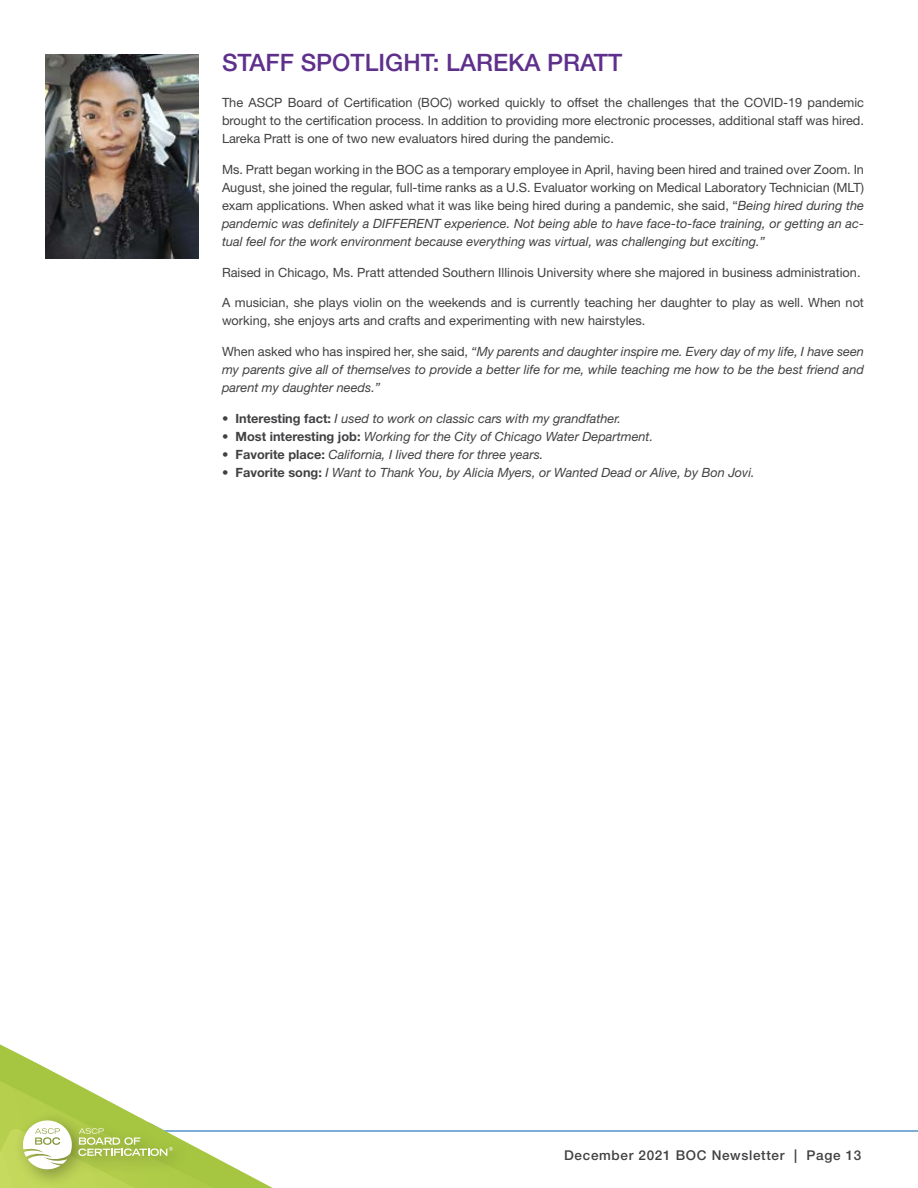
<style>
.page{position:relative;width:918px;height:1188px;background:#fff}
.page>*{position:absolute;margin:0;border:0;box-sizing:border-box;transform-origin:0 0}
.t1{font:500 24px "Helvetica Neue LT Std";color:#5e308c}
.t2{font:500 13.5px "Helvetica Neue LT Std";letter-spacing:.05em;color:#414042}
.t3{font:12.75px/18px "Helvetica Neue LT Std";color:#414042;text-align:justify}
.t4{font:italic 12.75px/18px "Helvetica Neue LT Std";color:#414042;text-align:justify}
.s1{font-style:italic}
.s2{font-style:normal}
.s3{font-weight:700;font-style:normal}
</style>
<div class="page">
<hr style="left:124px;top:1130px;width:794px;height:2px;background:#5294cc">
<svg style="left:0;top:1044px;width:276px;height:144px"></svg>
<img style="left:45px;top:54px;width:153px;height:205px">
<h1 class="t1" style="left:222px;top:48px;width:402px">STAFF SPOTLIGHT: LAREKA PRATT</h1>
<p class="t3" style="left:222px;top:93px;width:644px">The ASCP Board of Certification (BOC) worked quickly to offset the challenges that the COVID-19 pandemic brought to the certification process. In addition to providing more electronic processes, additional staff was hired.<br>Lareka Pratt is one of two new evaluators hired during the pandemic.</p>
<p class="t3" style="left:222px;top:160px;width:644px">Ms. Pratt began working in the BOC as a temporary employee in April, having been hired and trained over Zoom. In August, she joined the regular, full-time ranks as a U.S. Evaluator working on Medical Laboratory Technician (MLT) exam applications. When asked what it was like being hired during a pandemic, she said, “<span class="s1">Being hired during the pandemic was definitely a DIFFERENT experience. Not being able to have face-to-face training, or getting an ac&shy;tual feel for the work environment because everything was virtual, was challenging but exciting.”</span></p>
<p class="t3" style="left:222px;top:263px;width:640px">Raised in Chicago, Ms. Pratt attended Southern Illinois University where she majored in business administration.</p>
<p class="t3" style="left:222px;top:294px;width:644px">A musician, she plays violin on the weekends and is currently teaching her daughter to play as well. When not working, she enjoys arts and crafts and experimenting with new hairstyles.</p>
<p class="t4" style="left:222px;top:342px;width:644px"><span class="s2">When asked who has inspired her, she said,</span> “My parents and daughter inspire me. Every day of my life, I have seen my parents give all of themselves to provide a better life for me, while teaching me how to be the best friend and parent my daughter needs.”</p>
<p class="t4" style="left:222px;top:409px;width:401px"><span class="s3">• Interesting fact:</span> I used to work on classic cars with my grandfather.</p>
<p class="t4" style="left:222px;top:427px;width:433px"><span class="s3">• Most interesting job:</span> Working for the City of Chicago Water Department.</p>
<p class="t4" style="left:222px;top:445px;width:323px"><span class="s3">• Favorite place:</span> California, I lived there for three years.</p>
<p class="t4" style="left:222px;top:463px;width:534px"><span class="s3">• Favorite song:</span> I Want to Thank You, by Alicia Myers, or Wanted Dead or Alive, by Bon Jovi.</p>
<p class="t2" style="left:564px;top:1148px;width:299px">December 2021 BOC Newsletter | Page 13</p>
</div>
